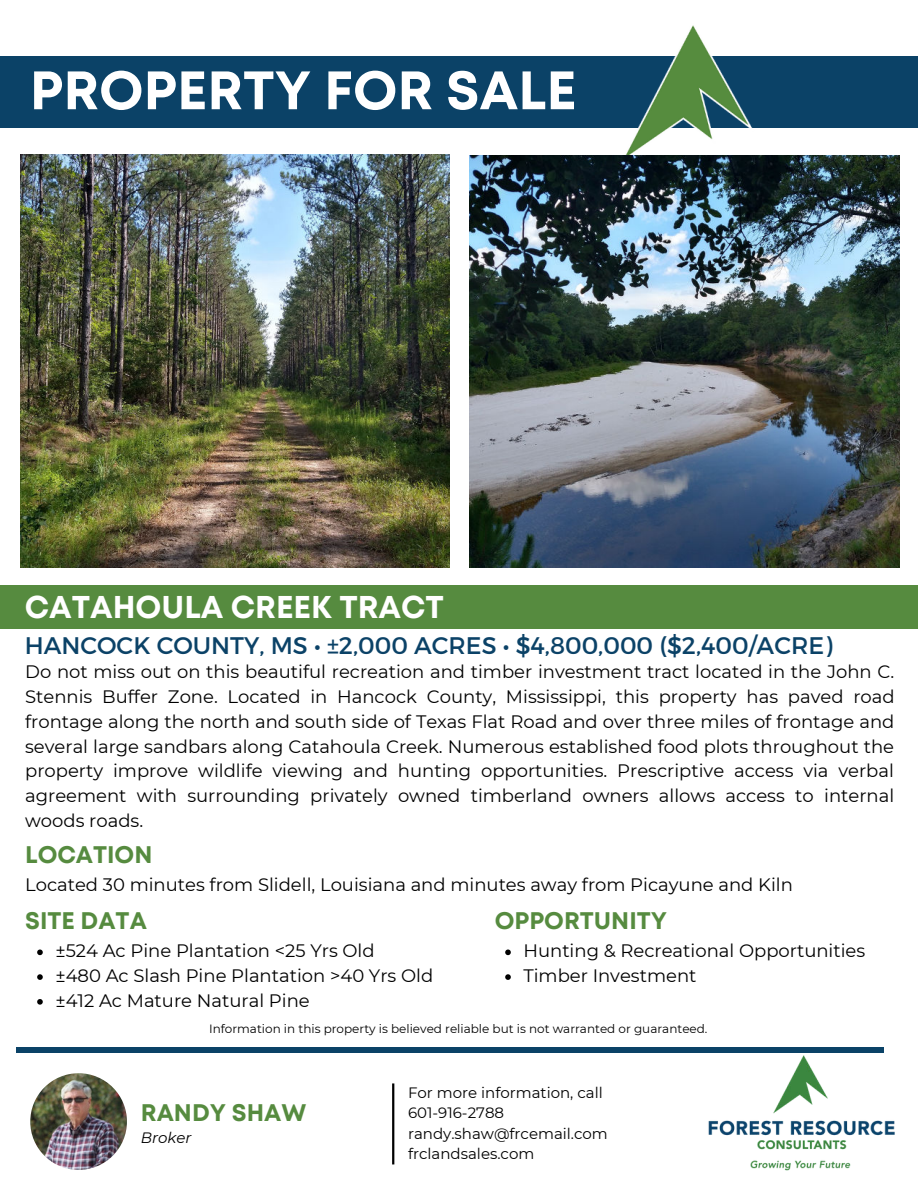
<style>
.page{position:relative;width:918px;height:1188px;background:#fff}
.page>*{position:absolute;margin:0;border:0;box-sizing:border-box;transform-origin:0 0}
.t1{font:700 54px "Mont";color:#fff}
.t2{font:700 31.5px "Mont";color:#fff}
.t3{font:24px "Montserrat";color:#0b4267}
.t4{font:700 24px "Mont";color:#568b3f}
.t5{font:18px/24.8px "Montserrat";color:#000}
.t6{font:15px/20.2px "Montserrat";color:#000}
.t7{font:italic 15px "Montserrat";color:#000}
.t8{font:12px "Montserrat";color:#000}
</style>
<div class="page">
<img style="left:20px;top:155px;width:430px;height:412px">
<div style="left:0;top:56px;width:918px;height:71px;background:#0b4267"></div>
<img style="left:615px;top:25px;width:144px;height:130px">
<img style="left:470px;top:155px;width:429px;height:412px">
<div style="left:1px;top:585px;width:917px;height:44px;background:#568b3f"></div>
<div style="left:16px;top:1047px;width:868px;height:5px;background:#0b4267"></div>
<hr style="left:392px;top:1083px;width:2px;height:81px;background:#000">
<img style="left:30px;top:1073px;width:97px;height:97px;border-radius:50%">
<img style="left:705px;top:1052px;width:190px;height:119px">
<svg style="left:505px;top:950px;width:6px;height:5px"></svg>
<svg style="left:505px;top:974px;width:6px;height:6px"></svg>
<svg style="left:37px;top:950px;width:6px;height:5px"></svg>
<svg style="left:37px;top:974px;width:6px;height:6px"></svg>
<svg style="left:37px;top:999px;width:6px;height:6px"></svg>
<h1 class="t1" style="left:30px;top:55px;width:548px">PROPERTY FOR SALE</h1>
<h2 class="t2" style="left:25px;top:587px;width:421px">CATAHOULA CREEK TRACT</h2>
<h3 class="t3" style="left:25px;top:631px;width:809px">HANCOCK COUNTY, MS • ±2,000 ACRES • $4,800,000 ($2,400/ACRE)</h3>
<p class="t5" style="left:25px;top:659px;width:871px;text-align:justify">Do not miss out on this beautiful recreation and timber investment tract located in the John C.<br>Stennis Buffer Zone. Located in Hancock County, Mississippi, this property has paved road frontage along the north and south side of Texas Flat Road and over three miles of frontage and several large sandbars along Catahoula Creek. Numerous established food plots throughout the property improve wildlife viewing and hunting opportunities. Prescriptive access via verbal agreement with surrounding privately owned timberland owners allows access to internal woods roads.</p>
<h3 class="t4" style="left:25px;top:839px;width:129px">LOCATION</h3>
<p class="t5" style="left:25px;top:872px;width:769px">Located 30 minutes from Slidell, Louisiana and minutes away from Picayune and Kiln</p>
<h3 class="t4" style="left:25px;top:905px;width:123px">SITE DATA</h3>
<h3 class="t4" style="left:495px;top:905px;width:174px">OPPORTUNITY</h3>
<p class="t5" style="left:523px;top:938px;width:343px">Hunting &amp; Recreational Opportunities<br>Timber Investment</p>
<p class="t5" style="left:55px;top:938px;width:379px">±524 Ac Pine Plantation &lt;25 Yrs Old<br>±480 Ac Slash Pine Plantation &gt;40 Yrs Old ±412 Ac Mature Natural Pine</p>
<p class="t8" style="left:209px;top:1020px;width:500px">Information in this property is believed reliable but is not warranted or guaranteed.</p>
<h3 class="t4" style="left:141px;top:1097px;width:167px">RANDY SHAW</h3>
<p class="t7" style="left:141px;top:1127px;width:52px">Broker</p>
<p class="t6" style="left:408px;top:1082px;width:201px">For more information, call<br>601-916-2788 randy.shaw@frcemail.com frclandsales.com</p>
</div>
